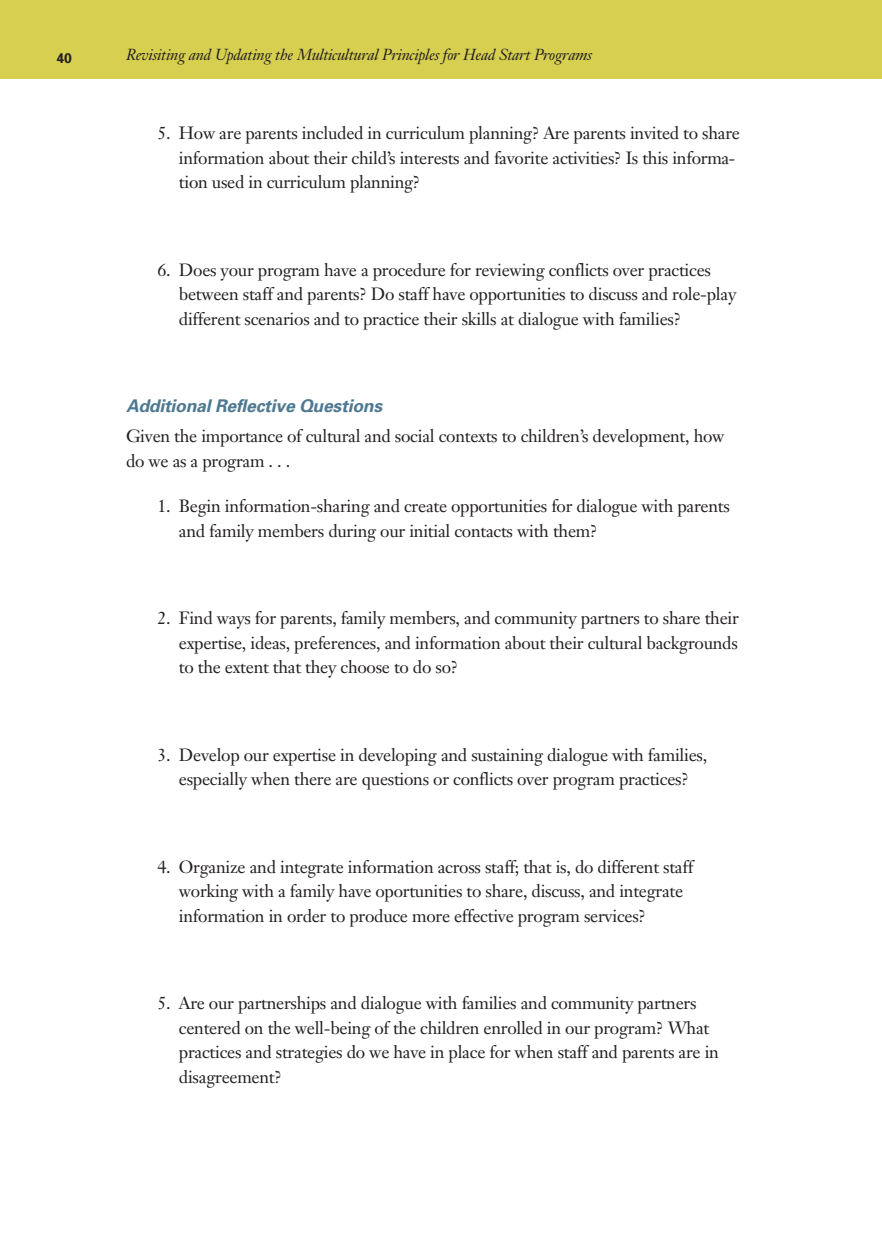
<style>
.page{position:relative;width:882px;height:1260px;background:#fff}
.page>*{position:absolute;margin:0;border:0;box-sizing:border-box;transform-origin:0 0}
.t1{font:17.5px/24.5px "Janson Text";letter-spacing:-.015em;color:#231f20}
.t2{font:italic 700 17.5px "Univers";letter-spacing:-.01em;color:#4e7992}
.t3{font:italic 15.75px "Janson Text";letter-spacing:-.015em;color:#231f20}
.t4{font:700 14px "Univers";color:#231f20}
</style>
<div class="page">
<div style="left:0;top:0;width:882px;height:79px;background:#d7cf50"></div>
<p class="t4" style="left:57px;top:53px;width:17px">40</p>
<p class="t3" style="left:126px;top:49px;width:468px">Revisiting and Updating the Multicultural Principles for Head Start Programs</p>
<p class="t1" style="left:179px;top:123px;width:563px;text-indent:-21px">5. How are parents included in curriculum planning? Are parents invited to share information about their child’s interests and favorite activities? Is this informa&shy;tion used in curriculum planning?</p>
<p class="t1" style="left:179px;top:259px;width:559px;text-indent:-21px">6. Does your program have a procedure for reviewing conflicts over practices between staff and parents? Do staff have opportunities to discuss and role-play different scenarios and to practice their skills at dialogue with families?</p>
<h2 class="t2" style="left:126px;top:400px;width:258px">Additional Reflective Questions</h2>
<p class="t1" style="left:126px;top:426px;width:600px">Given the importance of cultural and social contexts to children’s development, how do we as a program . . .</p>
<p class="t1" style="left:179px;top:496px;width:552px;text-indent:-21px">1. Begin information-sharing and create opportunities for dialogue with parents and family members during our initial contacts with them?</p>
<p class="t1" style="left:179px;top:608px;width:561px;text-align:justify;text-indent:-21px">2. Find ways for parents, family members, and community partners to share their expertise, ideas, preferences, and information about their cultural backgrounds to the extent that they choose to do so?</p>
<p class="t1" style="left:158px;top:744px;width:551px;text-align:center">3. Develop our expertise in developing and sustaining dialogue with families, especially when there are questions or conflicts over program practices?</p>
<p class="t1" style="left:179px;top:856px;width:516px;text-indent:-21px">4. Organize and integrate information across staff; that is, do different staff working with a family have oportunities to share, discuss, and integrate information in order to produce more effective program services?</p>
<p class="t1" style="left:179px;top:993px;width:542px;text-indent:-21px">5. Are our partnerships and dialogue with families and community partners centered on the well-being of the children enrolled in our program? What practices and strategies do we have in place for when staff and parents are in disagreement?</p>
</div>
